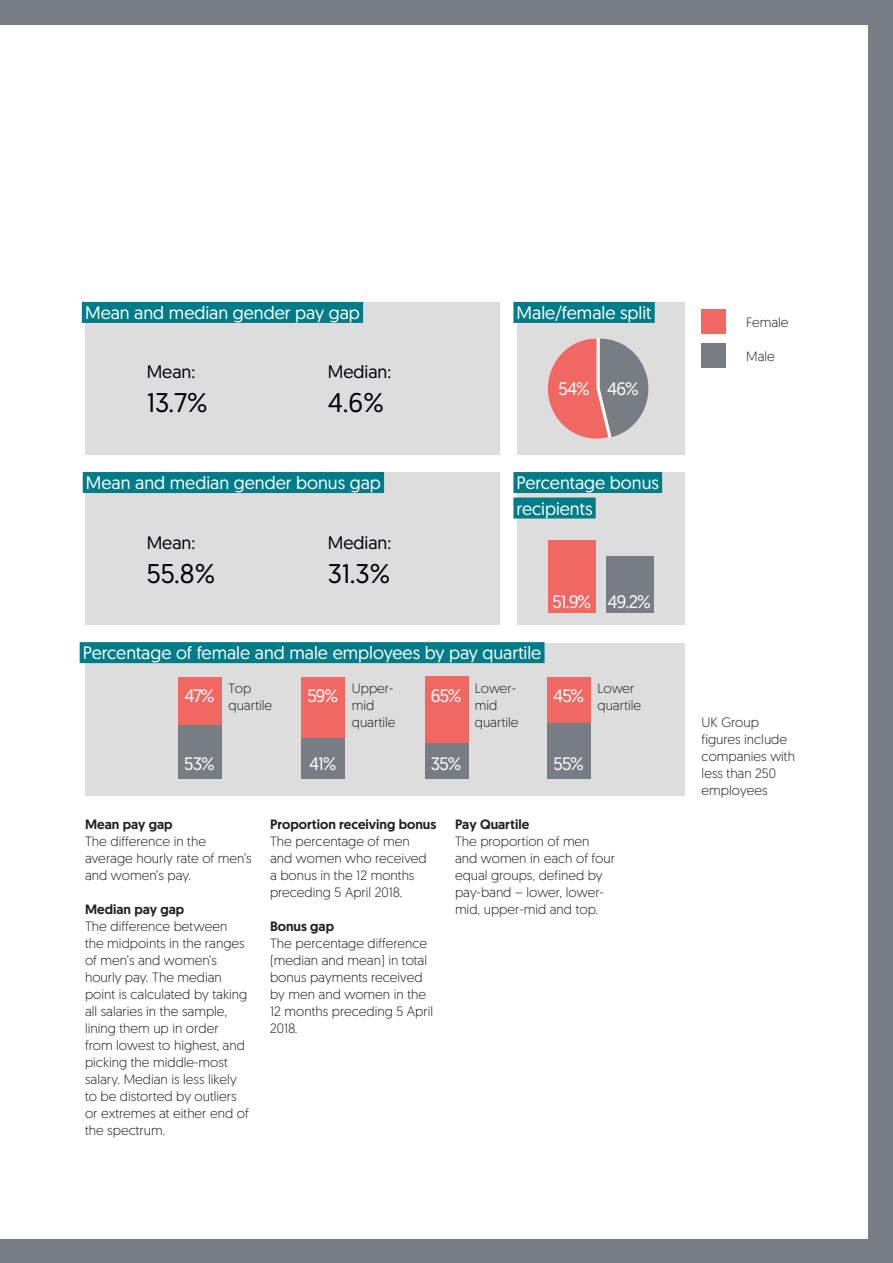
<style>
.page{position:relative;width:893px;height:1263px;background:#787d83}
.page>*{position:absolute;margin:0;border:0;box-sizing:border-box;transform-origin:0 0}
._24pt_10mm_Bullets{font:27px "Geomanist";color:#000008}
.Pullquote{font:18px "Geomanist";color:#fff}
._24pt_10mm_Bullets-2{font:18px "Geomanist";letter-spacing:-.05em;color:#fff}
._24pt_10mm_Bullets-3{font:18px "Geomanist";color:#000008}
._8pt_4mm_BodyText{font:300 13.5px/17px "Geomanist";color:#231f20}
.s1{font-weight:500}
</style>
<div class="page">
<div style="left:0;top:26px;width:867px;height:1213px;background:#fff"></div>
<div style="left:517px;top:472px;width:168px;height:153px;background:#dcdddc"></div>
<div style="left:85px;top:303px;width:415px;height:152px;background:#dcdddc"></div>
<div style="left:517px;top:303px;width:168px;height:152px;background:#dcdddc"></div>
<div style="left:85px;top:473px;width:415px;height:152px;background:#dcdddc"></div>
<div style="left:85px;top:643px;width:600px;height:152px;background:#dcdddc"></div>
<div style="left:82px;top:302px;width:281px;height:21px;background:#007c89"></div>
<div style="left:83px;top:472px;width:301px;height:21px;background:#007c89"></div>
<div style="left:80px;top:642px;width:465px;height:21px;background:#007c89"></div>
<div style="left:513px;top:302px;width:142px;height:21px;background:#007c89"></div>
<div style="left:606px;top:556px;width:47px;height:56px;background:#787d83"></div>
<div style="left:548px;top:540px;width:47px;height:72px;background:#f16762"></div>
<div style="left:178px;top:677px;width:44px;height:101px;background:#787d83"></div>
<div style="left:301px;top:677px;width:44px;height:101px;background:#787d83"></div>
<div style="left:425px;top:677px;width:43px;height:101px;background:#787d83"></div>
<div style="left:547px;top:677px;width:44px;height:101px;background:#787d83"></div>
<div style="left:178px;top:677px;width:44px;height:48px;background:#f16762"></div>
<div style="left:301px;top:677px;width:44px;height:60px;background:#f16762"></div>
<div style="left:425px;top:677px;width:43px;height:66px;background:#f16762"></div>
<div style="left:547px;top:677px;width:44px;height:45px;background:#f16762"></div>
<div style="left:702px;top:309px;width:24px;height:24px;background:#f16762"></div>
<div style="left:702px;top:343px;width:24px;height:25px;background:#787d83"></div>
<div style="left:513px;top:472px;width:149px;height:21px;background:#007c89"></div>
<div style="left:513px;top:497px;width:83px;height:21px;background:#007c89"></div>
<svg style="left:548px;top:338px;width:101px;height:101px"></svg>
<p class="Pullquote" style="left:85px;top:301px;width:276px">Mean and median gender pay gap</p>
<p class="_24pt_10mm_Bullets-3" style="left:147px;top:360px;width:50px">Mean:</p>
<p class="_24pt_10mm_Bullets" style="left:147px;top:385px;width:62px">13.7%</p>
<p class="_24pt_10mm_Bullets-3" style="left:328px;top:360px;width:65px">Median:</p>
<p class="_24pt_10mm_Bullets" style="left:328px;top:385px;width:58px">4.6%</p>
<p class="Pullquote" style="left:86px;top:471px;width:296px">Mean and median gender bonus gap</p>
<p class="_24pt_10mm_Bullets-3" style="left:147px;top:531px;width:50px">Mean:</p>
<p class="_24pt_10mm_Bullets" style="left:147px;top:556px;width:70px">55.8%</p>
<p class="_24pt_10mm_Bullets-3" style="left:328px;top:531px;width:65px">Median:</p>
<p class="_24pt_10mm_Bullets" style="left:328px;top:556px;width:64px">31.3%</p>
<p class="Pullquote" style="left:517px;top:301px;width:136px">Male/female split</p>
<p class="_24pt_10mm_Bullets-2" style="left:558px;top:377px;width:33px">54%</p>
<p class="_24pt_10mm_Bullets-2" style="left:607px;top:377px;width:33px">46%</p>
<p class="Pullquote" style="left:517px;top:471px;width:144px">Percentage bonus</p>
<p class="Pullquote" style="left:517px;top:497px;width:77px">recipients</p>
<p class="_24pt_10mm_Bullets-2" style="left:553px;top:590px;width:40px">51.9%</p>
<p class="_24pt_10mm_Bullets-2" style="left:608px;top:590px;width:45px">49.2%</p>
<p class="Pullquote" style="left:83px;top:641px;width:460px">Percentage of female and male employees by pay quartile</p>
<p class="_24pt_10mm_Bullets-2" style="left:184px;top:684px;width:32px">47%</p>
<p class="_24pt_10mm_Bullets-2" style="left:184px;top:752px;width:32px">53%</p>
<p class="_8pt_4mm_BodyText" style="left:228px;top:679px;width:45px">Top quartile</p>
<p class="_8pt_4mm_BodyText" style="left:352px;top:679px;width:45px">Upper&shy;mid quartile</p>
<p class="_8pt_4mm_BodyText" style="left:475px;top:679px;width:45px">Lower&shy;mid quartile</p>
<p class="_8pt_4mm_BodyText" style="left:597px;top:679px;width:45px">Lower quartile</p>
<p class="_24pt_10mm_Bullets-2" style="left:307px;top:684px;width:32px">59%</p>
<p class="_24pt_10mm_Bullets-2" style="left:431px;top:684px;width:32px">65%</p>
<p class="_24pt_10mm_Bullets-2" style="left:553px;top:684px;width:33px">45%</p>
<p class="_24pt_10mm_Bullets-2" style="left:309px;top:752px;width:29px">41%</p>
<p class="_24pt_10mm_Bullets-2" style="left:431px;top:752px;width:32px">35%</p>
<p class="_24pt_10mm_Bullets-2" style="left:554px;top:752px;width:32px">55%</p>
<p class="_8pt_4mm_BodyText" style="left:85px;top:815px;width:168px"><span class="s1">Mean pay gap<br></span>The difference in the average hourly rate of men’s and women’s pay.</p>
<p class="_8pt_4mm_BodyText" style="left:85px;top:900px;width:165px"><span class="s1">Median pay gap<br></span>The difference between the midpoints in the ranges of men’s and women’s hourly pay. The median point is calculated by taking all salaries in the sample, lining them up in order from lowest to highest, and picking the middle-most salary. Median is less likely to be distorted by outliers or extremes at either end of the spectrum.</p>
<p class="_8pt_4mm_BodyText" style="left:270px;top:815px;width:168px"><span class="s1">Proportion receiving bonus<br></span>The percentage of men<br>and women who received a bonus in the 12 months preceding 5 April 2018.</p>
<p class="_8pt_4mm_BodyText" style="left:270px;top:917px;width:165px"><span class="s1">Bonus gap<br></span>The percentage difference (median and mean) in total bonus payments received by men and women in the<br>12 months preceding 5 April<br>2018.</p>
<p class="_8pt_4mm_BodyText" style="left:455px;top:815px;width:161px"><span class="s1">Pay Quartile<br></span>The proportion of men and women in each of four equal groups, defined by pay-band – lower, lower&shy;mid, upper-mid and top.</p>
<p class="_8pt_4mm_BodyText" style="left:746px;top:314px;width:44px">Female</p>
<p class="_8pt_4mm_BodyText" style="left:746px;top:348px;width:30px">Male</p>
<p class="_8pt_4mm_BodyText" style="left:702px;top:713px;width:95px">UK Group figures include companies with less than 250 employees</p>
</div>
